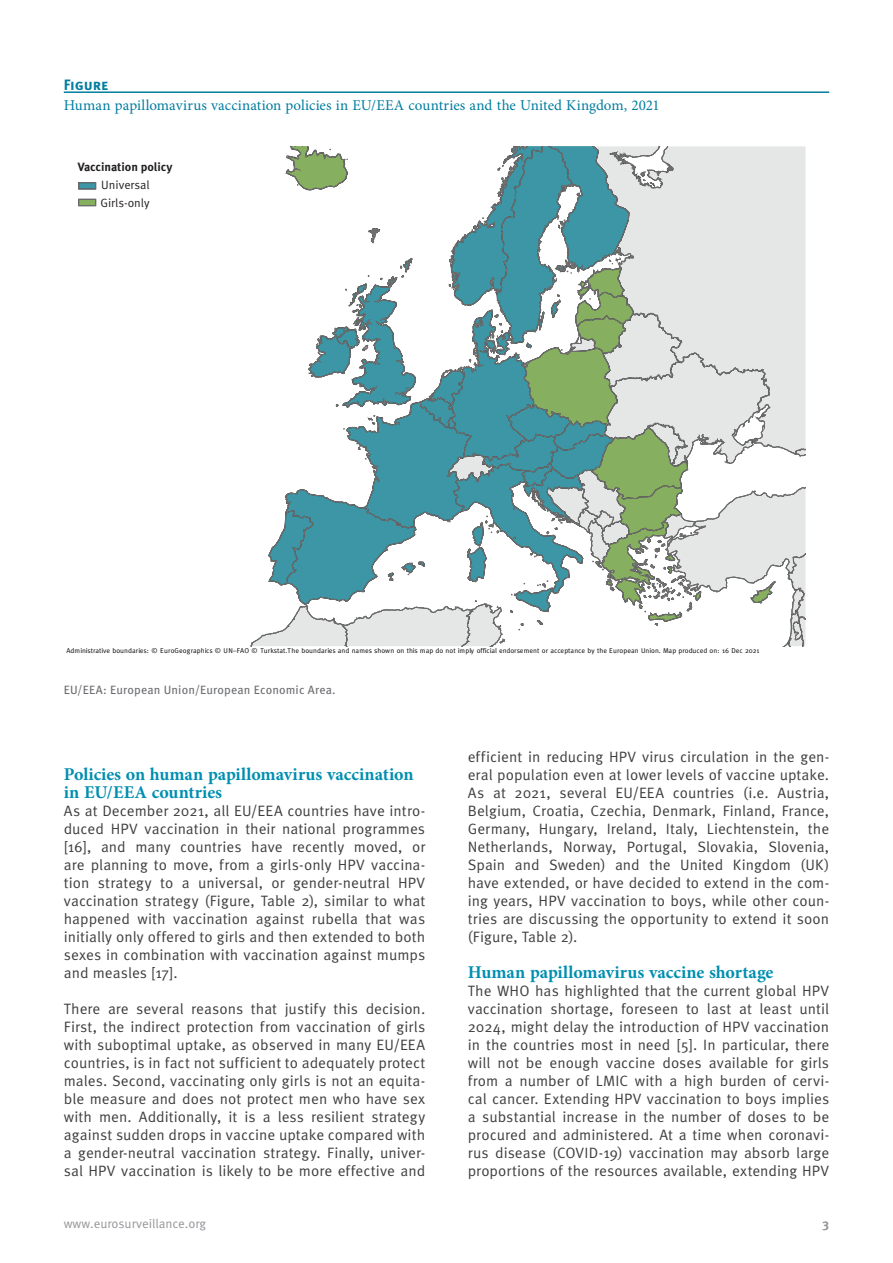
<style>
.page{position:relative;width:893px;height:1263px;background:#fff}
.page>*{position:absolute;margin:0;border:0;box-sizing:border-box;transform-origin:0 0}
.t1{font:700 18px/18px "Minion Pro";color:#008fb0}
.t2{font:15px/18px "Meta Pro";color:#3e3e3f;text-align:justify}
.t3{font:15px "Minion Pro";letter-spacing:.005em;color:#007d9f}
.t4{font:700 15px "Meta Pro";letter-spacing:-.005em;color:#007d9f}
.t5{font:12.75px "Meta Pro";color:#939598}
.t6{font:700 12.75px "Meta Pro";color:#939598}
.t7{font:12px "Meta Pro";letter-spacing:.01em;color:#6c6d70}
.t8{font:12px/17.5px "Meta Pro";color:#231f20}
.t9{font:700 12px "Meta Pro";color:#231f20}
.t10{font:7.05px "Meta Pro";color:#050504}
</style>
<div class="page">
<hr style="left:64px;top:91px;width:765px;height:2px;background:#007d9f">
<svg style="left:250px;top:146px;width:555px;height:500px"></svg>
<div style="left:78px;top:182px;width:18px;height:7px;border:1px solid #3e3e3f"></div>
<svg style="left:79px;top:183px;width:17px;height:6px"></svg>
<div style="left:78px;top:199px;width:18px;height:7px;border:1px solid #3e3e3f"></div>
<svg style="left:79px;top:199px;width:17px;height:7px"></svg>
<p class="t4" style="left:64px;top:75px;width:46px">Figure</p>
<p class="t3" style="left:64px;top:95px;width:597px">Human papillomavirus vaccination policies in EU/EEA countries and the United Kingdom, 2021</p>
<p class="t9" style="left:78px;top:159px;width:96px">Vaccination policy</p>
<p class="t8" style="left:100px;top:176px;width:51px">Universal<br>Girls-only</p>
<p class="t10" style="left:66px;top:646px;width:694px">Administrative boundaries: © EuroGeographics © UN–FAO © Turkstat.The boundaries and names shown on this map do not imply official endorsement or acceptance by the European Union. Map produced on: 16 Dec 2021</p>
<p class="t7" style="left:64px;top:682px;width:274px">EU/EEA: European Union/European Economic Area.</p>
<p class="t1" style="left:64px;top:765px;width:351px">Policies on human papillomavirus vaccination in EU/EEA countries</p>
<p class="t2" style="left:64px;top:802px;width:363px">As at December 2021, all EU/EEA countries have intro&shy;duced HPV vaccination in their national programmes [16], and many countries have recently moved, or are planning to move, from a girls-only HPV vaccina&shy;tion strategy to a universal, or gender-neutral HPV vaccination strategy (Figure, Table 2), similar to what happened with vaccination against rubella that was initially only offered to girls and then extended to both sexes in combination with vaccination against mumps and measles [17].</p>
<p class="t2" style="left:64px;top:1000px;width:363px">There are several reasons that justify this decision.<br>First, the indirect protection from vaccination of girls with suboptimal uptake, as observed in many EU/EEA countries, is in fact not sufficient to adequately protect males. Second, vaccinating only girls is not an equita&shy;ble measure and does not protect men who have sex with men. Additionally, it is a less resilient strategy against sudden drops in vaccine uptake compared with a gender-neutral vaccination strategy. Finally, univer&shy;sal HPV vaccination is likely to be more effective and</p>
<p class="t2" style="left:468px;top:748px;width:363px">efficient in reducing HPV virus circulation in the gen&shy;eral population even at lower levels of vaccine uptake.<br>As at 2021, several EU/EEA countries (i.e. Austria, Belgium, Croatia, Czechia, Denmark, Finland, France, Germany, Hungary, Ireland, Italy, Liechtenstein, the Netherlands, Norway, Portugal, Slovakia, Slovenia, Spain and Sweden) and the United Kingdom (UK) have extended, or have decided to extend in the com&shy;ing years, HPV vaccination to boys, while other coun&shy;tries are discussing the opportunity to extend it soon (Figure, Table 2).</p>
<p class="t1" style="left:468px;top:963px;width:307px">Human papillomavirus vaccine shortage</p>
<p class="t2" style="left:468px;top:982px;width:363px">The WHO has highlighted that the current global HPV vaccination shortage, foreseen to last at least until 2024, might delay the introduction of HPV vaccination in the countries most in need [5]. In particular, there will not be enough vaccine doses available for girls from a number of LMIC with a high burden of cervi&shy;cal cancer. Extending HPV vaccination to boys implies a substantial increase in the number of doses to be procured and administered. At a time when coronavi&shy;rus disease (COVID-19) vaccination may absorb large proportions of the resources available, extending HPV</p>
<p class="t5" style="left:64px;top:1215px;width:144px">www.eurosurveillance.org</p>
<p class="t6" style="left:822px;top:1215px;width:8px">3</p>
</div>
